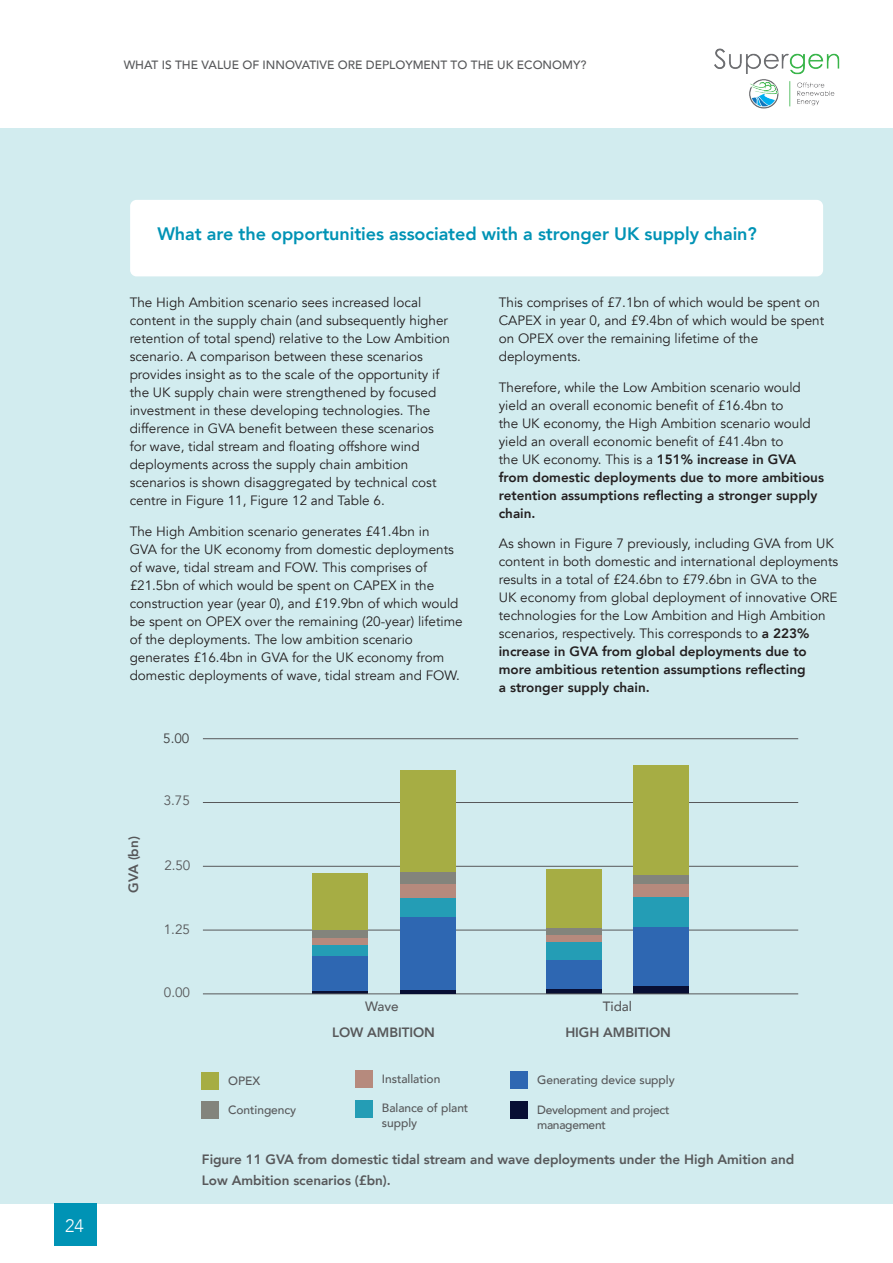
<style>
.page{position:relative;width:893px;height:1263px;background:#fff}
.page>*{position:absolute;margin:0;border:0;box-sizing:border-box;transform-origin:0 0}
.t1{font:800 18px "Avenir";letter-spacing:-.005em;color:#0093b5}
.t2{font:300 18px "Avenir";color:#fff}
.t3{font:13.5px/18px "Avenir";color:#231f20}
.t4{font:800 13.5px/21.6px "Avenir";letter-spacing:-.005em;color:#57585a}
.t5{font:13.5px "Avenir";letter-spacing:-.005em;color:#57585a}
.t6{font:500 13.5px "Avenir";letter-spacing:-.005em;color:#57585a}
.t7{font:13.5px "Avenir";color:#3e3e3f}
.t8{font:500 12px/15px "Avenir";letter-spacing:-.005em;color:#57585a}
.t9{font:500 12px/15px "Avenir";letter-spacing:-.025em;color:#57585a}
.s1{font-weight:800}
</style>
<div class="page">
<div style="left:0;top:128px;width:893px;height:1075px;background:#d2ecef"></div>
<hr style="left:203px;top:802px;width:595px;height:1px;background:#57585a">
<hr style="left:203px;top:866px;width:595px;height:1px;background:#57585a">
<hr style="left:203px;top:930px;width:595px;height:1px;background:#57585a">
<div style="left:546px;top:869px;width:56px;height:60px;background:#a6ad44"></div>
<div style="left:546px;top:928px;width:56px;height:7px;background:#83847c"></div>
<div style="left:546px;top:935px;width:56px;height:7px;background:#b68a7d"></div>
<div style="left:546px;top:942px;width:56px;height:20px;background:#249db5"></div>
<div style="left:546px;top:961px;width:56px;height:29px;background:#2e67b2"></div>
<hr style="left:546px;top:989px;width:56px;height:4px;background:#080f34">
<div style="left:633px;top:874px;width:56px;height:11px;background:#83847c"></div>
<div style="left:633px;top:884px;width:56px;height:15px;background:#b68a7d"></div>
<div style="left:633px;top:898px;width:56px;height:29px;background:#249db5"></div>
<div style="left:633px;top:927px;width:56px;height:65px;background:#2e67b2"></div>
<div style="left:633px;top:986px;width:56px;height:7px;background:#080f34"></div>
<div style="left:312px;top:873px;width:56px;height:58px;background:#a6ad44"></div>
<div style="left:312px;top:938px;width:56px;height:8px;background:#b68a7d"></div>
<div style="left:312px;top:945px;width:56px;height:11px;background:#249db5"></div>
<div style="left:312px;top:956px;width:56px;height:36px;background:#2e67b2"></div>
<hr style="left:312px;top:992px;width:56px;height:2px;background:#080f34">
<div style="left:312px;top:930px;width:56px;height:8px;background:#83847c"></div>
<div style="left:633px;top:765px;width:56px;height:109px;background:#a6ad44"></div>
<hr style="left:203px;top:993px;width:595px;height:1px;background:#57585a">
<hr style="left:203px;top:738px;width:595px;height:1px;background:#57585a">
<div style="left:400px;top:770px;width:55px;height:107px;background:#a6ad44"></div>
<div style="left:400px;top:884px;width:55px;height:14px;background:#b68a7d"></div>
<div style="left:400px;top:898px;width:55px;height:28px;background:#249db5"></div>
<div style="left:400px;top:917px;width:55px;height:74px;background:#2e67b2"></div>
<svg style="left:400px;top:990px;width:55px;height:3px"></svg>
<div style="left:400px;top:873px;width:55px;height:11px;background:#83847c"></div>
<img style="left:714px;top:48px;width:126px;height:61px">
<div style="left:54px;top:1203px;width:43px;height:43px;background:#0093b5"></div>
<div style="left:130px;top:200px;width:693px;height:76px;background:#fff;border-radius:6px"></div>
<div style="left:202px;top:1072px;width:17px;height:17px;background:#a6ad44"></div>
<div style="left:202px;top:1101px;width:17px;height:17px;background:#83847c"></div>
<div style="left:356px;top:1070px;width:17px;height:17px;background:#b68a7d"></div>
<div style="left:356px;top:1100px;width:17px;height:17px;background:#249db5"></div>
<div style="left:511px;top:1072px;width:17px;height:17px;background:#2e67b2"></div>
<div style="left:511px;top:1101px;width:17px;height:17px;background:#080f34"></div>
<p class="t8" style="left:124px;top:56px;width:464px">WHAT IS THE VALUE OF INNOVATIVE ORE DEPLOYMENT TO THE UK ECONOMY?</p>
<p class="t2" style="left:65px;top:1215px;width:20px">24</p>
<p class="t1" style="left:157px;top:220px;width:601px">What are the opportunities associated with a stronger UK supply chain?</p>
<p class="t3" style="left:130px;top:293px;width:322px">The High Ambition scenario sees increased local content in the supply chain (and subsequently higher retention of total spend) relative to the Low Ambition scenario. A comparison between these scenarios provides insight as to the scale of the opportunity if the UK supply chain were strengthened by focused investment in these developing technologies. The difference in GVA benefit between these scenarios for wave, tidal stream and floating offshore wind deployments across the supply chain ambition scenarios is shown disaggregated by technical cost centre in Figure 11, Figure 12 and Table 6.</p>
<p class="t3" style="left:130px;top:522px;width:335px">The High Ambition scenario generates £41.4bn in<br>GVA for the UK economy from domestic deployments of wave, tidal stream and FOW. This comprises of £21.5bn of which would be spent on CAPEX in the construction year (year 0), and £19.9bn of which would be spent on OPEX over the remaining (20-year) lifetime of the deployments. The low ambition scenario generates £16.4bn in GVA for the UK economy from</p>
<p class="t3" style="left:130px;top:666px;width:332px">domestic deployments of wave, tidal stream and FOW.</p>
<p class="t7" style="left:163px;top:730px;width:28px">5.00</p>
<p class="t4" style="left:123px;top:893px;width:58px;rotate:-90deg">GVA (bn)</p>
<p class="t5" style="left:164px;top:792px;width:28px">3.75</p>
<p class="t5" style="left:164px;top:857px;width:28px">2.50</p>
<p class="t5" style="left:164px;top:921px;width:28px">1.25</p>
<p class="t5" style="left:164px;top:984px;width:28px">0.00</p>
<p class="t3" style="left:499px;top:293px;width:327px">This comprises of £7.1bn of which would be spent on CAPEX in year 0, and £9.4bn of which would be spent on OPEX over the remaining lifetime of the deployments.</p>
<p class="t3" style="left:499px;top:378px;width:327px">Therefore, while the Low Ambition scenario would yield an overall economic benefit of £16.4bn to<br>the UK economy, the High Ambition scenario would yield an overall economic benefit of £41.4bn to<br>the UK economy. This is a <span class="s1">151% increase in GVA from domestic deployments due to more ambitious retention assumptions reflecting a stronger supply chain.</span></p>
<p class="t3" style="left:499px;top:535px;width:341px">As shown in Figure 7 previously, including GVA from UK content in both domestic and international deployments results in a total of £24.6bn to £79.6bn in GVA to the<br>UK economy from global deployment of innovative ORE technologies for the Low Ambition and High Ambition scenarios, respectively. This corresponds to <span class="s1">a 223% increase in GVA from global deployments due to more ambitious retention assumptions reflecting<br>a stronger supply chain.</span></p>
<p class="t6" style="left:365px;top:994px;width:35px">Wave</p>
<p class="t6" style="left:603px;top:994px;width:31px">Tidal</p>
<p class="t8" style="left:228px;top:1072px;width:34px">OPEX</p>
<p class="t8" style="left:228px;top:1101px;width:70px">Contingency</p>
<p class="t4" style="left:332px;top:1021px;width:104px">LOW AMBITION</p>
<p class="t4" style="left:565px;top:1021px;width:107px">HIGH AMBITION</p>
<p class="t8" style="left:382px;top:1071px;width:60px">Installation</p>
<p class="t8" style="left:382px;top:1100px;width:88px">Balance of plant supply</p>
<p class="t8" style="left:537px;top:1072px;width:139px">Generating device supply</p>
<p class="t9" style="left:537px;top:1101px;width:134px">Development and project management</p>
<p class="t4" style="left:202px;top:1148px;width:594px">Figure 11 GVA from domestic tidal stream and wave deployments under the High Amition and<br>Low Ambition scenarios (£bn).</p>
</div>
